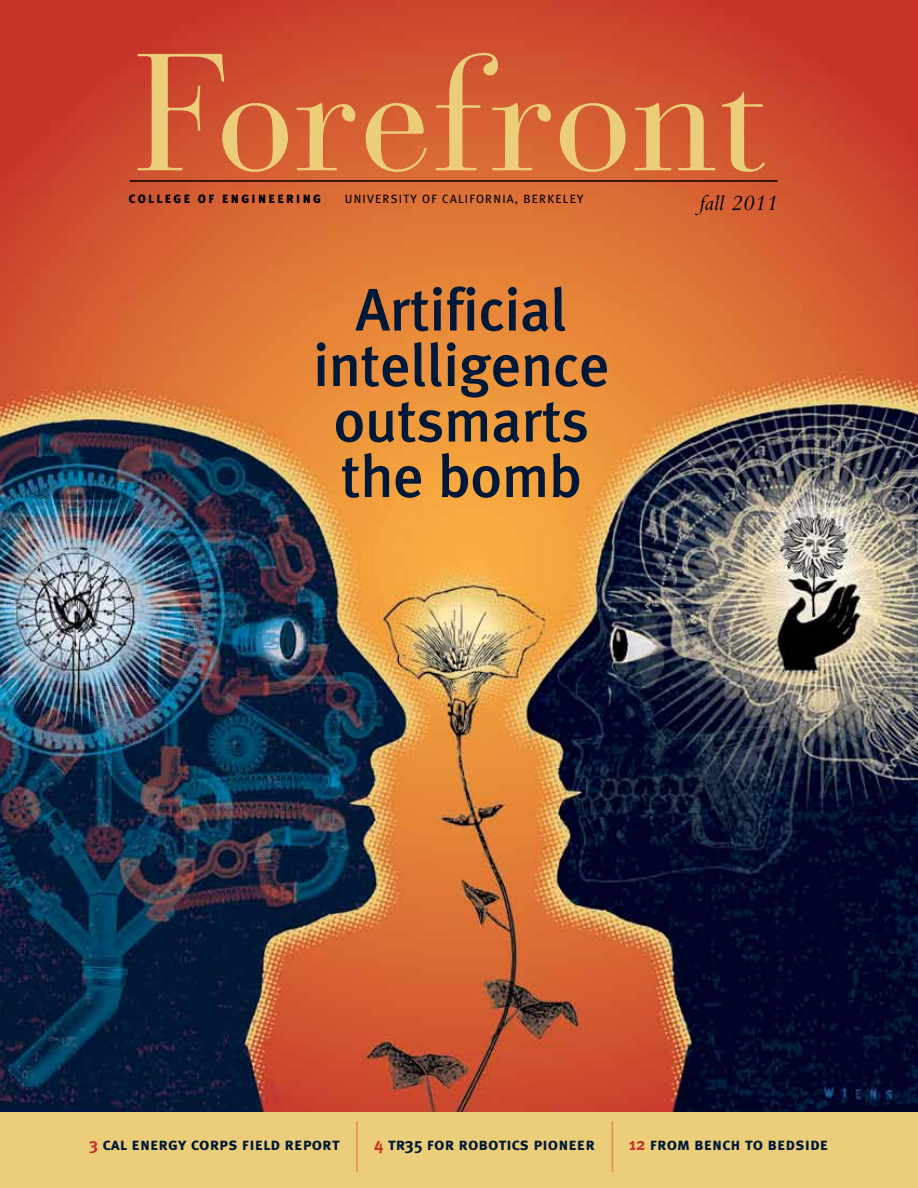
<style>
.page{position:relative;width:918px;height:1188px;background:#fff}
.page>*{position:absolute;margin:0;border:0;box-sizing:border-box;transform-origin:0 0}
.t1{font:165px "Bodoni Classic";letter-spacing:.025em;color:#ecce7a}
.t2{font:500 60px/55.5px "Meta Plus";letter-spacing:-.005em;color:#001838;text-align:center}
.t3{font:italic 22.5px "Bembo";color:#000}
.t4{font:17.25px "Meta Plus Bold Caps";color:#001838}
.t5{font:12px "Meta Plus";letter-spacing:.1em;color:#000}
.t6{font:900 12px "Meta Plus";letter-spacing:.2em;color:#000}
.s1{font-family:"Meta Plus";font-weight:700;color:#c5352b}
.s2{font-family:"Meta Plus";font-weight:700}
</style>
<div class="page">
<img style="left:0;top:0;width:918px;height:1113px">
<hr style="left:130px;top:180px;width:648px;height:2px;background:#000">
<div style="left:0;top:1113px;width:918px;height:75px;background:#ecce7a"></div>
<hr style="left:356px;top:1121px;width:2px;height:51px;background:#ea8d3a">
<hr style="left:612px;top:1121px;width:1px;height:51px;background:#ea8d3a">
<h1 class="t1" style="left:135px;top:11px;width:635px">Forefront</h1>
<p class="t6" style="left:129px;top:191px;width:194px">COLLEGE OF ENGINEERING</p>
<p class="t5" style="left:345px;top:191px;width:240px">UNIVERSITY OF CALIFORNIA, BERKELEY</p>
<h3 class="t3" style="left:699px;top:190px;width:79px">fall 2011</h3>
<h2 class="t2" style="left:313px;top:281px;width:298px">Artificial intelligence outsmarts the bomb</h2>
<p class="t4" style="left:90px;top:1134px;width:252px"><span class="s1">3</span> cal energy corps field report</p>
<p class="t4" style="left:374px;top:1134px;width:222px"><span class="s1">4</span> tr<span class="s2">35</span> for robotics pioneer</p>
<p class="t4" style="left:629px;top:1134px;width:201px"><span class="s1">12</span> from bench to bedside</p>
</div>
